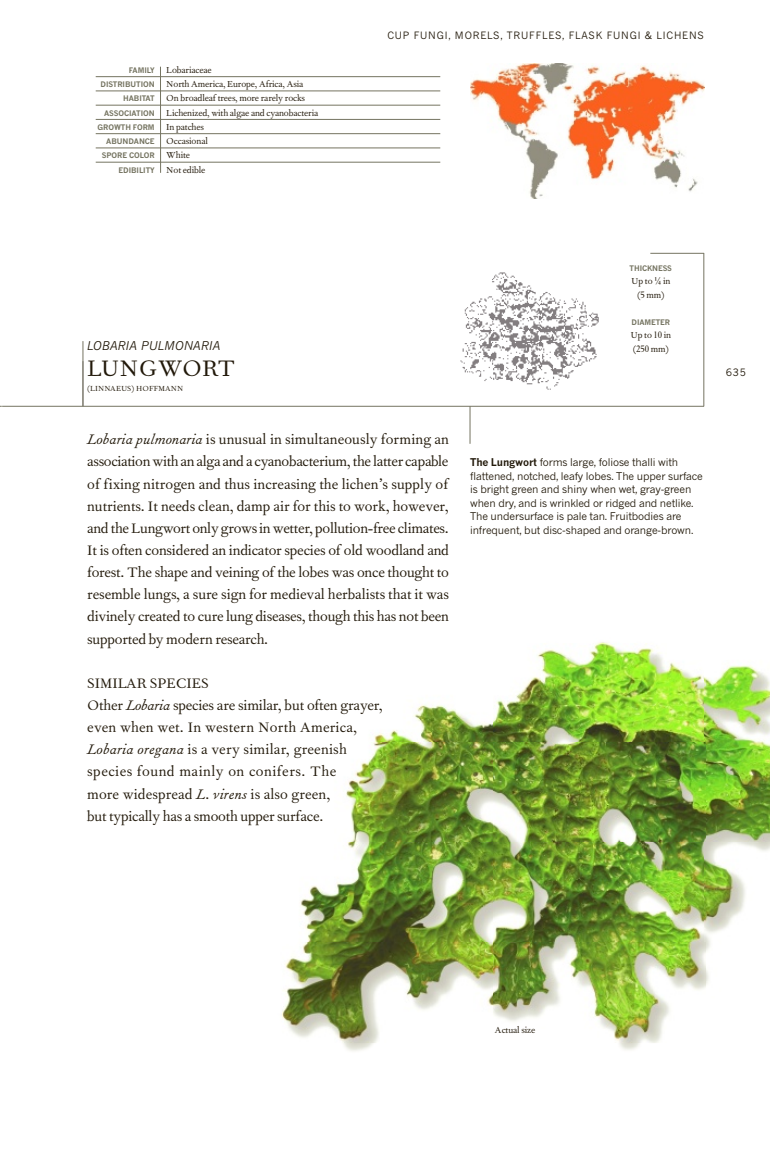
<style>
.page{position:relative;width:770px;height:1153px;background:#fff}
.page>*{position:absolute;margin:0;border:0;box-sizing:border-box;transform-origin:0 0}
.t1{font:27px "Fournier MT Std";letter-spacing:-.02em;color:#22190a}
.t2{font:16.5px/22.2px "Fournier MT Std";letter-spacing:-.01em;color:#22190a;text-align:justify}
.t3{font:16.5px/22.2px "Fournier MT Std";letter-spacing:.01em;color:#22190a}
.t4{font:italic 12px "News Gothic MT Std";letter-spacing:.02em;color:#22190a}
.t5{font:10.5px "News Gothic MT Std";letter-spacing:-.01em;color:#22190a}
.t6{font:10.5px/14.2px "Fournier MT Std";letter-spacing:-.01em;color:#22190a}
.t7{font:10.05px "News Gothic MT Std";letter-spacing:.085em;color:#22190a}
.t8{font:8.85px "Fournier MT Std";color:#22190a}
.t9{font:700 7.5px/14.2px "News Gothic MT Std";letter-spacing:-.005em;color:#757461;text-align:right}
.s1{font-style:italic}
.s2{font-weight:700}
</style>
<div class="page">
<hr style="left:83px;top:341px;width:1px;height:65px;background:#757461">
<hr style="left:703px;top:253px;width:1px;height:153px;background:#757461">
<hr style="left:650px;top:253px;width:54px;height:1px;background:#757461">
<hr style="left:2px;top:406px;width:702px;height:1px;background:#757461">
<hr style="left:470px;top:406px;width:1px;height:37px;background:#757461">
<img style="left:470px;top:64px;width:234px;height:135px">
<img style="left:283px;top:665px;width:487px;height:386px">
<img style="left:283px;top:642px;width:420px;height:42px">
<img style="left:460px;top:272px;width:139px;height:118px">
<hr style="left:96px;top:76px;width:344px;height:1px;background:#757461">
<hr style="left:96px;top:91px;width:344px;height:1px;background:#757461">
<hr style="left:96px;top:105px;width:344px;height:1px;background:#757461">
<hr style="left:96px;top:119px;width:344px;height:1px;background:#757461">
<hr style="left:96px;top:133px;width:344px;height:1px;background:#757461">
<hr style="left:96px;top:148px;width:344px;height:1px;background:#757461">
<hr style="left:96px;top:162px;width:344px;height:1px;background:#757461">
<hr style="left:160px;top:67px;width:1px;height:106px;background:#757461">
<p class="t9" style="left:98px;top:63px;width:59px">FAMILY<br>DISTRIBUTION<br>HABITAT<br>ASSOCIATION<br>GROWTH FORM<br>ABUNDANCE<br>SPORE COLOR<br>EDIBILITY</p>
<p class="t6" style="left:166px;top:62px;width:153px">Lobariaceae<br>North America, Europe, Africa, Asia<br>On broadleaf trees, more rarely rocks<br>Lichenized, with algae and cyanobacteria<br>In patches<br>Occasional<br>White<br>Not edible</p>
<p class="t7" style="left:387px;top:30px;width:318px">CUP FUNGI, MORELS, TRUFFLES, FLASK FUNGI &amp; LICHENS</p>
<p class="t9" style="left:629px;top:261px;width:44px">THICKNESS</p>
<p class="t6" style="left:631px;top:274px;width:41px;line-height:13.5px;text-align:center">Up to ¼ in (5 mm)</p>
<p class="t9" style="left:631px;top:315px;width:40px">DIAMETER</p>
<p class="t6" style="left:630px;top:328px;width:42px">Up to 10 in</p>
<p class="t4" style="left:87px;top:338px;width:135px">LOBARIA PULMONARIA</p>
<p class="t6" style="left:633px;top:341px;width:38px">(250 mm)</p>
<p class="t1" style="left:87px;top:349px;width:149px">LUNGWORT</p>
<p class="t8" style="left:87px;top:382px;width:98px">(LINNAEUS) HOFFMANN</p>
<p class="t2" style="left:87px;top:428px;width:363px"><span class="s1">Lobaria pulmonaria</span> is unusual in simultaneously forming an association with an alga and a cyanobacterium, the latter capable of fixing nitrogen and thus increasing the lichen’s supply of nutrients. It needs clean, damp air for this to work, however, and the Lungwort only grows in wetter, pollution-free climates.<br>It is often considered an indicator species of old woodland and forest. The shape and veining of the lobes was once thought to resemble lungs, a sure sign for medieval herbalists that it was divinely created to cure lung diseases, though this has not been supported by modern research.</p>
<p class="t3" style="left:87px;top:671px;width:297px">SIMILAR SPECIES<br>Other <span class="s1">Lobaria</span> species are similar, but often grayer, even when wet. In western North America, <span class="s1">Lobaria oregana</span> is a very similar, greenish species found mainly on conifers. The<br>more widespread <span class="s1">L. virens</span> is also green,<br>but typically has a smooth upper surface.</p>
<p class="t5" style="left:470px;top:456px;width:209px"><span class="s2">The Lungwort</span> forms large, foliose thalli with</p>
<p class="t5" style="left:476px;top:469px;width:228px">attened, notched, leafy lobes. The upper surface</p>
<p class="t5" style="left:470px;top:483px;width:223px">is bright green and shiny when wet, gray-green</p>
<p class="t5" style="left:470px;top:496px;width:225px">when dry, and is wrinkled or ridged and netlike.</p>
<p class="t5" style="left:470px;top:510px;width:213px">The undersurface is pale tan. Fruitbodies are</p>
<p class="t5" style="left:470px;top:523px;width:225px">infrequent, but disc-shaped and orange-brown.</p>
<p class="t7" style="left:725px;top:366px;width:22px">635</p>
<p class="t6" style="left:495px;top:1022px;width:42px">Actual size</p>
</div>
